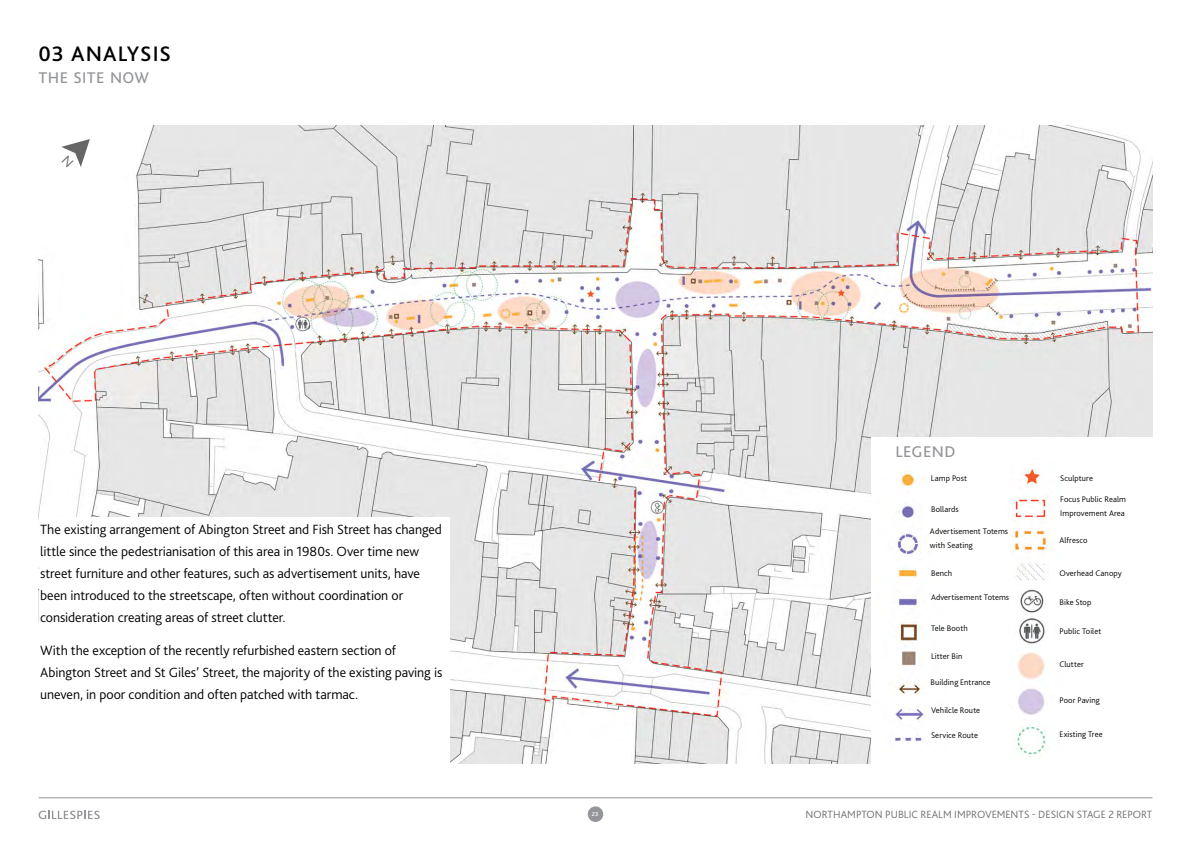
<style>
.page{position:relative;width:1191px;height:842px;background:#fff}
.page>*{position:absolute;margin:0;border:0;box-sizing:border-box;transform-origin:0 0}
.t1{font:300 22px "Bliss 2";letter-spacing:.005em;color:#939598}
.t2{font:500 22px "Bliss 2";letter-spacing:.05em;color:#000}
.t3{font:300 14px/22px "Bliss 2";letter-spacing:-.01em;color:#000}
.t4{font:300 11px "Bliss 2";letter-spacing:.005em;color:#6d6e71}
.t5{font:300 8.5px/14px "Bliss 2";letter-spacing:.005em;color:#000}
.t6{font:500 6px "Bliss 2";color:#fff}
</style>
<div class="page">
<div style="left:588px;top:806px;width:15px;height:16px;background:#939598;border-radius:50%"></div>
<svg style="left:39px;top:811px;width:61px;height:8px"></svg>
<hr style="left:39px;top:798px;width:1113px;height:1px;background:#939598">
<img style="left:39px;top:125px;width:1113px;height:638px">
<div style="left:40px;top:517px;width:409px;height:249px;background:#fff"></div>
<div style="left:871px;top:437px;width:287px;height:339px;background:#fff"></div>
<img style="left:893px;top:470px;width:33px;height:271px">
<img style="left:1012px;top:468px;width:40px;height:289px">
<svg style="left:61px;top:139px;width:29px;height:28px"></svg>
<h1 class="t2" style="left:39px;top:40px;width:134px">03 ANALYSIS</h1>
<h1 class="t1" style="left:39px;top:62px;width:111px">The site Now</h1>
<p class="t3" style="left:40px;top:518px;width:403px">The existing arrangement of Abington Street and Fish Street has changed little since the pedestrianisation of this area in 1980s. Over time new street furniture and other features, such as advertisement units, have been introduced to the streetscape, often without coordination or consideration creating areas of street clutter.</p>
<p class="t3" style="left:40px;top:639px;width:403px">With the exception of the recently refurbished eastern section of<br>Abington Street and St Giles’ Street, the majority of the existing paving is uneven, in poor condition and often patched with tarmac.</p>
<h1 class="t1" style="left:895px;top:436px;width:10px">LEGEND</h1>
<p class="t5" style="left:931px;top:471px;width:37px">Lamp Post</p>
<p class="t5" style="left:1060px;top:471px;width:34px">Sculpture</p>
<p class="t5" style="left:1060px;top:492px;width:67px">Focus Public Realm<br>Improvement Area</p>
<p class="t5" style="left:1059px;top:533px;width:29px">Alfresco</p>
<p class="t5" style="left:1059px;top:566px;width:64px">Overhead Canopy</p>
<p class="t5" style="left:1059px;top:595px;width:33px">Bike Stop</p>
<p class="t5" style="left:1059px;top:624px;width:43px">Public Toilet</p>
<p class="t5" style="left:1059px;top:657px;width:26px">Clutter</p>
<p class="t5" style="left:1059px;top:693px;width:42px">Poor Paving</p>
<p class="t5" style="left:1059px;top:727px;width:45px">Existing Tree</p>
<p class="t5" style="left:931px;top:502px;width:29px">Bollards</p>
<p class="t5" style="left:930px;top:524px;width:80px">Advertisement Totems with Seating</p>
<p class="t5" style="left:931px;top:566px;width:23px">Bench</p>
<p class="t5" style="left:931px;top:590px;width:80px">Advertisement Totems</p>
<p class="t5" style="left:931px;top:621px;width:38px">Tele Booth</p>
<p class="t5" style="left:931px;top:649px;width:33px">Litter Bin</p>
<p class="t5" style="left:930px;top:675px;width:61px">Building Entrance</p>
<p class="t5" style="left:931px;top:703px;width:51px">Vehilcle Route</p>
<p class="t5" style="left:931px;top:727px;width:49px">Service Route</p>
<p class="t6" style="left:592px;top:810px;width:8px">23</p>
<p class="t4" style="left:805px;top:807px;width:348px">NORTHAMPTON PUBLIC REALM IMPROVEMENTS - DESIGN STAGE 2 REPORT</p>
</div>
